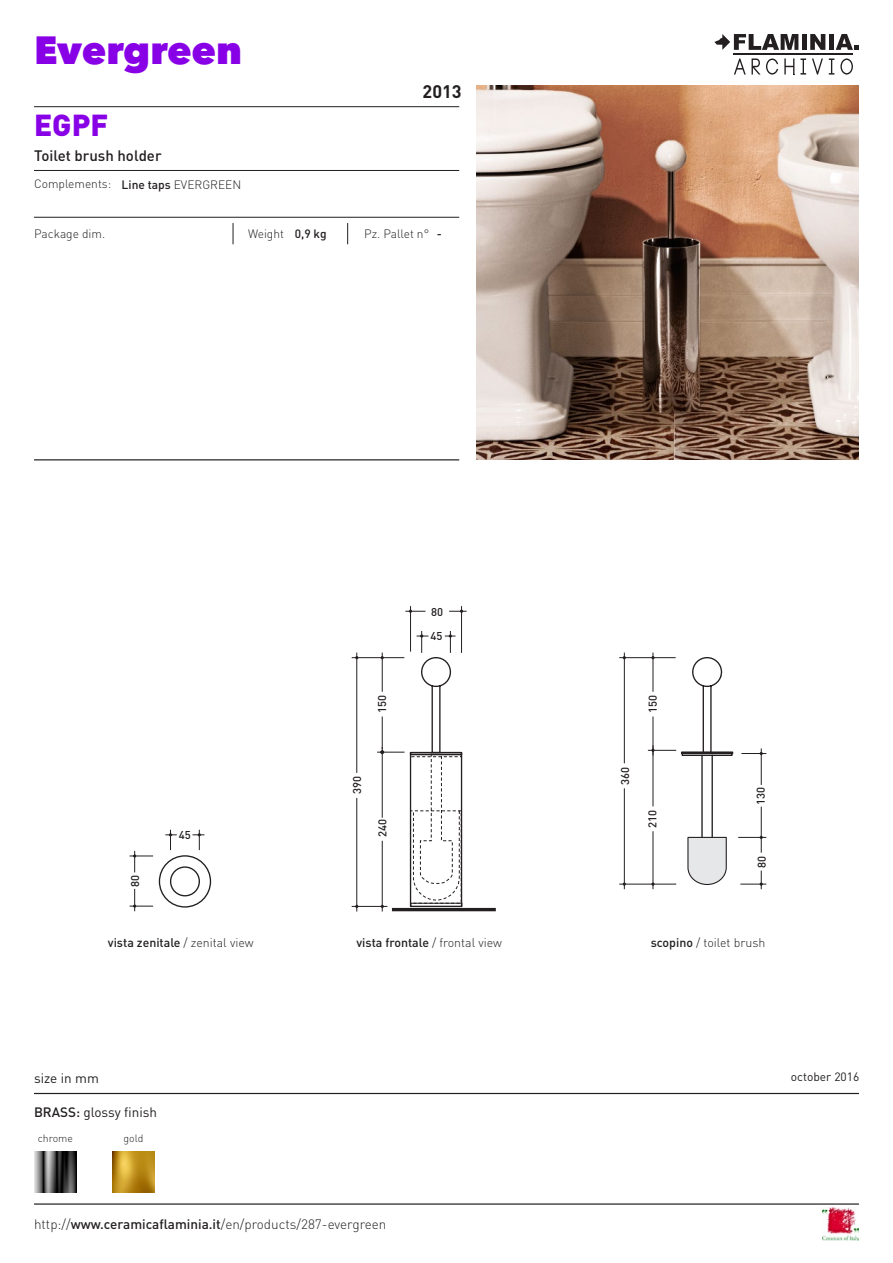
<style>
.page{position:relative;width:893px;height:1263px;background:#fff}
.page>*{position:absolute;margin:0;border:0;box-sizing:border-box;transform-origin:0 0}
.t1{font:800 39px "Avenir Next LT Pro";color:#8800e6}
.t2{font:900 30px "DIN";color:#8800e6}
.t3{font:700 18px "DIN";color:#231f20}
.t4{font:500 15px "DIN";color:#231f20}
.t5{font:300 13.5px "DIN";color:#231f20}
.t6{font:13.5px "DIN";color:#231f20}
.t7{font:500 12.3px "DIN";color:#231f20}
.t8{font:300 12.3px "DIN";color:#231f20}
.t9{font:300 12px "DIN";color:#231f20}
.t10{font:12px "DIN";color:#231f20}
.t11{font:500 11.25px/24.5px "DIN";color:#231f20}
.t12{font:300 10.5px "DIN";color:#231f20}
.s1{font-weight:500}
.s2{font-weight:300}
</style>
<div class="page">
<hr style="left:34px;top:1203px;width:825px;height:2px;background:#231f20">
<img style="left:822px;top:1208px;width:37px;height:32px">
<hr style="left:34px;top:459px;width:425px;height:1px;background:#231f20">
<hr style="left:34px;top:106px;width:425px;height:1px;background:#231f20">
<hr style="left:34px;top:170px;width:425px;height:1px;background:#231f20">
<div style="left:802px;top:34px;width:5px;height:16px;background:#231f20"></div>
<svg style="left:810px;top:34px;width:15px;height:16px"></svg>
<div style="left:829px;top:34px;width:5px;height:16px;background:#231f20"></div>
<hr style="left:734px;top:54px;width:119px;height:1px;background:#231f20">
<svg style="left:800px;top:58px;width:6px;height:17px"></svg>
<svg style="left:829px;top:58px;width:5px;height:17px"></svg>
<svg style="left:784px;top:58px;width:10px;height:17px"></svg>
<svg style="left:812px;top:58px;width:11px;height:17px"></svg>
<svg style="left:714px;top:34px;width:84px;height:16px"></svg>
<svg style="left:836px;top:34px;width:23px;height:16px"></svg>
<svg style="left:840px;top:58px;width:13px;height:17px"></svg>
<svg style="left:734px;top:58px;width:44px;height:17px"></svg>
<img style="left:476px;top:85px;width:383px;height:374px">
<img style="left:34px;top:1151px;width:42px;height:42px">
<img style="left:113px;top:1151px;width:41px;height:42px">
<hr style="left:34px;top:1093px;width:825px;height:1px;background:#231f20">
<div style="left:681px;top:751px;width:52px;height:3px;border:1px solid #231f20"></div>
<div style="left:682px;top:753px;width:51px;height:3px;border:1px solid #231f20"></div>
<hr style="left:392px;top:908px;width:104px;height:3px;background:#231f20">
<hr style="left:761px;top:748px;width:1px;height:37px;background:#231f20">
<svg style="left:738px;top:836px;width:28px;height:3px"></svg>
<svg style="left:741px;top:752px;width:25px;height:3px"></svg>
<hr style="left:761px;top:807px;width:1px;height:46px;background:#231f20">
<svg style="left:740px;top:870px;width:26px;height:19px"></svg>
<hr style="left:352px;top:906px;width:35px;height:1px;background:#231f20">
<hr style="left:352px;top:657px;width:52px;height:1px;background:#231f20">
<hr style="left:356px;top:798px;width:1px;height:113px;background:#231f20">
<hr style="left:356px;top:652px;width:1px;height:121px;background:#231f20">
<hr style="left:382px;top:841px;width:1px;height:70px;background:#231f20">
<hr style="left:410px;top:606px;width:1px;height:46px;background:#231f20">
<hr style="left:461px;top:606px;width:1px;height:47px;background:#231f20">
<svg style="left:405px;top:610px;width:20px;height:3px"></svg>
<svg style="left:449px;top:610px;width:18px;height:3px"></svg>
<svg style="left:377px;top:631px;width:350px;height:277px"></svg>
<div style="left:410px;top:752px;width:52px;height:3px;border:1px solid #231f20"></div>
<svg style="left:130px;top:830px;width:82px;height:81px"></svg>
<svg style="left:233px;top:223px;width:1px;height:21px"></svg>
<svg style="left:347px;top:223px;width:1px;height:21px"></svg>
<hr style="left:34px;top:217px;width:425px;height:1px;background:#231f20">
<h1 class="t1" style="left:34px;top:26px;width:210px">Evergreen</h1>
<h2 class="t2" style="left:34px;top:105px;width:76px">EGPF</h2>
<p class="t4" style="left:34px;top:146px;width:129px">Toilet brush holder</p>
<p class="t9" style="left:34px;top:177px;width:209px">Complements: <span class="s1">Line taps</span> EvergreeN</p>
<h3 class="t3" style="left:423px;top:79px;width:41px">2013</h3>
<p class="t9" style="left:34px;top:226px;width:73px">Package dim.</p>
<p class="t9" style="left:248px;top:226px;width:80px">Weight <span class="s1">0,9 kg</span></p>
<p class="t9" style="left:364px;top:226px;width:79px">Pz. Pallet n° <span class="s1">-</span></p>
<p class="t11" style="left:122px;top:887px;width:13px;rotate:-90deg">80</p>
<p class="t11" style="left:179px;top:822px;width:13px">45</p>
<p class="t11" style="left:370px;top:713px;width:19px;rotate:-90deg">150</p>
<p class="t11" style="left:344px;top:794px;width:19px;rotate:-90deg">390</p>
<p class="t11" style="left:370px;top:837px;width:19px;rotate:-90deg">240</p>
<p class="t11" style="left:430px;top:599px;width:14px">80<br>45</p>
<p class="t11" style="left:640px;top:713px;width:19px;rotate:-90deg">150</p>
<p class="t11" style="left:612px;top:785px;width:19px;rotate:-90deg">360</p>
<p class="t11" style="left:640px;top:828px;width:19px;rotate:-90deg">210</p>
<p class="t11" style="left:748px;top:805px;width:19px;rotate:-90deg">130</p>
<p class="t11" style="left:749px;top:868px;width:13px;rotate:-90deg">80</p>
<p class="t7" style="left:108px;top:934px;width:147px">vista zenitale <span class="s2">/ zenital view</span></p>
<p class="t7" style="left:356px;top:934px;width:147px">vista frontale <span class="s2">/ frontal view</span></p>
<p class="t8" style="left:651px;top:935px;width:116px"><span class="s1">scopino</span> / toilet brush</p>
<p class="t6" style="left:34px;top:1069px;width:66px">size in mm</p>
<p class="t10" style="left:791px;top:1069px;width:70px">october 2016</p>
<p class="t6" style="left:34px;top:1103px;width:125px"><span class="s1">BRASS:</span> glossy finish</p>
<p class="t12" style="left:38px;top:1132px;width:37px">chrome</p>
<p class="t12" style="left:124px;top:1132px;width:21px">gold</p>
<p class="t5" style="left:34px;top:1216px;width:354px">http://<span class="s1">www.ceramicaflaminia.it</span>/en/products/287-evergreen</p>
</div>
